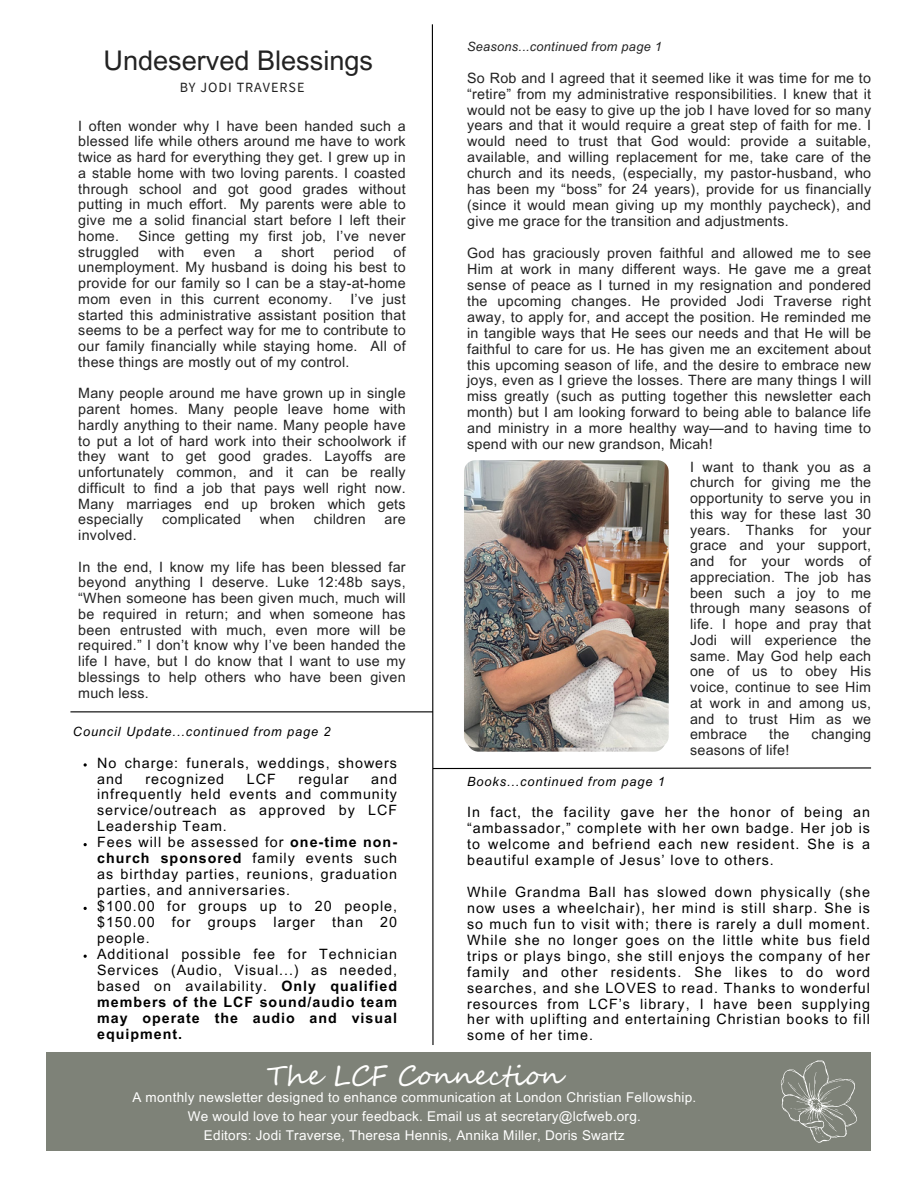
<style>
.page{position:relative;width:918px;height:1188px;background:#fff}
.page>*{position:absolute;margin:0;border:0;box-sizing:border-box;transform-origin:0 0}
.t1{font:27.15px "Arial MT Pro";color:#222}
.t2{font:27.15px "Segoe Script";color:#fffffe}
.t3{font:14.25px/15.8px "Arial MT Pro";letter-spacing:.02em;color:#222;text-align:justify}
.t4{font:14.25px/15.9px "Arial MT Pro";letter-spacing:.07em;color:#000;text-align:justify}
.t5{font:14.1px "Source Sans Pro";letter-spacing:.07em;color:#222}
.t6{font:13.5px/19.2px "Arial MT Pro";letter-spacing:.02em;color:#fffffe;text-align:center}
.t7{font:italic 12.75px "Arial MT Pro";letter-spacing:.07em;color:#000}
.t8{font:italic 12.75px "Arial MT Pro";letter-spacing:.02em;color:#222}
.s1{font-weight:700}
</style>
<div class="page">
<div style="left:47px;top:1053px;width:824px;height:98px;background:#7e8278"></div>
<svg style="left:431px;top:24px;width:441px;height:1021px"></svg>
<svg style="left:781px;top:1060px;width:76px;height:82px"></svg>
<hr style="left:70px;top:711px;width:363px;height:1px;background:#000">
<img style="left:464px;top:460px;width:205px;height:287px;border-radius:11px">
<svg style="left:84px;top:763px;width:3px;height:4px"></svg>
<h3 class="t1" style="left:104px;top:51px;width:271px">Undeserved Blessings</h3>
<h3 class="t5" style="left:180px;top:78px;width:126px">BY JODI TRAVERSE</h3>
<h3 class="t3" style="left:78px;top:119px;width:329px">I often wonder why I have been handed such a blessed life while others around me have to work twice as hard for everything they get. I grew up in a stable home with two loving parents. I coasted through school and got good grades without putting in much effort. My parents were able to give me a solid financial start before I left their home.</h3>
<h3 class="t3" style="left:78px;top:230px;width:329px;text-indent:60px">Since getting my first job, I’ve never struggled</h3>
<h3 class="t3" style="left:78px;top:245px;width:329px;text-indent:315px">of unemployment. My husband is doing his best to provide for our family so I can be a stay-at-home mom even in this current economy.</h3>
<h3 class="t3" style="left:158px;top:245px;width:28px">with</h3>
<h3 class="t3" style="left:204px;top:245px;width:33px">even</h3>
<h3 class="t3" style="left:254px;top:245px;width:9px">a</h3>
<h3 class="t3" style="left:281px;top:245px;width:34px">short</h3>
<h3 class="t3" style="left:333px;top:245px;width:42px">period</h3>
<h3 class="t3" style="left:78px;top:293px;width:329px;text-indent:272px">I’ve just started this administrative assistant position that seems to be a perfect way for me to contribute to our family financially while staying home. All of these things are mostly out of my control.</h3>
<h3 class="t3" style="left:78px;top:387px;width:329px">Many people around me have grown up in single parent homes. Many people leave home with hardly anything to their name. Many people have to put a lot of hard work into their schoolwork if they want to get good grades. Layoffs are unfortunately common, and it can be really difficult to find a job that pays well right now.<br>Many marriages end up broken which gets especially</h3>
<h3 class="t3" style="left:162px;top:513px;width:80px">complicated</h3>
<h3 class="t3" style="left:260px;top:513px;width:36px">when</h3>
<h3 class="t3" style="left:314px;top:513px;width:53px">children</h3>
<h3 class="t3" style="left:384px;top:513px;width:23px">are</h3>
<h3 class="t3" style="left:78px;top:529px;width:60px">involved.</h3>
<h1 class="t3" style="left:78px;top:560px;width:329px">In the end, I know my life has been blessed far beyond anything I deserve. Luke 12:48b says, “When someone has been given much, much will be required in return; and when someone has been entrusted with much, even more will be required.” I don’t know why I’ve been handed the life I have, but I do know that I want to use my blessings to help others who have been given much less.</h1>
<p class="t7" style="left:73px;top:726px;width:259px">Council Update...continued from page 2</p>
<p class="t4" style="left:97px;top:756px;width:301px">No charge: funerals, weddings, showers and</p>
<p class="t4" style="left:146px;top:772px;width:80px">recognized</p>
<p class="t4" style="left:247px;top:772px;width:30px">LCF</p>
<p class="t4" style="left:298px;top:772px;width:52px">regular</p>
<p class="t4" style="left:97px;top:772px;width:301px;text-indent:274px">and infrequently held events and community service/outreach as approved by LCF Leadership Team.</p>
<h3 class="t4" style="left:97px;top:836px;width:301px">Fees will be assessed for <span class="s1">one-time non&shy;church sponsored</span> family events such as birthday parties, reunions, graduation parties, and anniversaries.</h3>
<h3 class="t4" style="left:97px;top:900px;width:301px">$100.00 for groups up to 20 people, $150.00 for groups larger than 20 people.</h3>
<p class="t4" style="left:97px;top:948px;width:301px">Additional possible fee for Technician Services (Audio, Visual...) as needed, based on availability. <span class="s1">Only qualified members of the LCF sound/audio team may operate the audio and visual equipment.</span></p>
<h3 class="t8" style="left:467px;top:41px;width:196px">Seasons...continued from page 1</h3>
<p class="t3" style="left:467px;top:71px;width:406px">So Rob and I agreed that it seemed like it was time for me to “retire” from my administrative responsibilities. I knew that it would not be easy to give up the job I have loved for so many years and that it would require a great step of faith for me. I would need to trust that God would: provide a suitable, available, and willing replacement for me, take care of the church and its needs, (especially, my pastor-husband, who has been my “boss” for 24 years), provide for us financially (since it would mean giving up my monthly paycheck), and give me grace for the transition and adjustments.</p>
<p class="t3" style="left:467px;top:247px;width:406px">God has graciously proven faithful and allowed me to see Him at work in many different ways. He gave me a great sense of peace as I turned in my resignation and pondered the upcoming changes. He provided Jodi Traverse right away, to apply for, and accept the position. He reminded me in tangible ways that He sees our needs and that He will be faithful to care for us. He has given me an excitement about this upcoming season of life, and the desire to embrace new joys, even as I grieve the losses. There are many things I will miss greatly (such as putting together this newsletter each month) but I am looking forward to being able to balance life and ministry in a more healthy way—and to having time to spend with our new grandson, Micah!</p>
<p class="t3" style="left:690px;top:460px;width:183px">I want to thank you as a church for giving me the opportunity to serve you in this way for these last 30 years. Thanks for your grace and your support, and for your words of appreciation. The job has been such a joy to me through many seasons of life. I hope and pray that Jodi will experience the same. May God help each one of us to obey His voice, continue to see Him at work in and among us, and to trust Him as we embrace</p>
<p class="t3" style="left:769px;top:728px;width:22px">the</p>
<p class="t3" style="left:811px;top:728px;width:61px">changing</p>
<p class="t3" style="left:690px;top:744px;width:101px">seasons of life!</p>
<p class="t7" style="left:467px;top:776px;width:199px">Books...continued from page 1</p>
<p class="t4" style="left:467px;top:806px;width:404px">In fact, the facility gave her the honor of being an “ambassador,” complete with her own badge. Her job is to welcome and befriend each new resident. She is a beautiful example of Jesus’ love to others.</p>
<p class="t4" style="left:467px;top:886px;width:404px">While Grandma Ball has slowed down physically (she now uses a wheelchair), her mind is still sharp. She is so much fun to visit with; there is rarely a dull moment.<br>While she no longer goes on the little white bus field trips or plays bingo, she still enjoys the company of her family and other residents. She likes to do word searches, and she LOVES to read. Thanks to wonderful resources from LCF’s library, I have been supplying her with uplifting and entertaining Christian books to fill some of her time.</p>
<h2 class="t2" style="left:267px;top:1055px;width:296px">The LCF Connection</h2>
<h3 class="t6" style="left:132px;top:1089px;width:565px">A monthly newsletter designed to enhance communication at London Christian Fellowship.<br>We would love to hear your feedback. Email us at secretary@lcfweb.org.<br>Editors: Jodi Traverse, Theresa Hennis, Annika Miller, Doris Swartz</h3>
</div>
